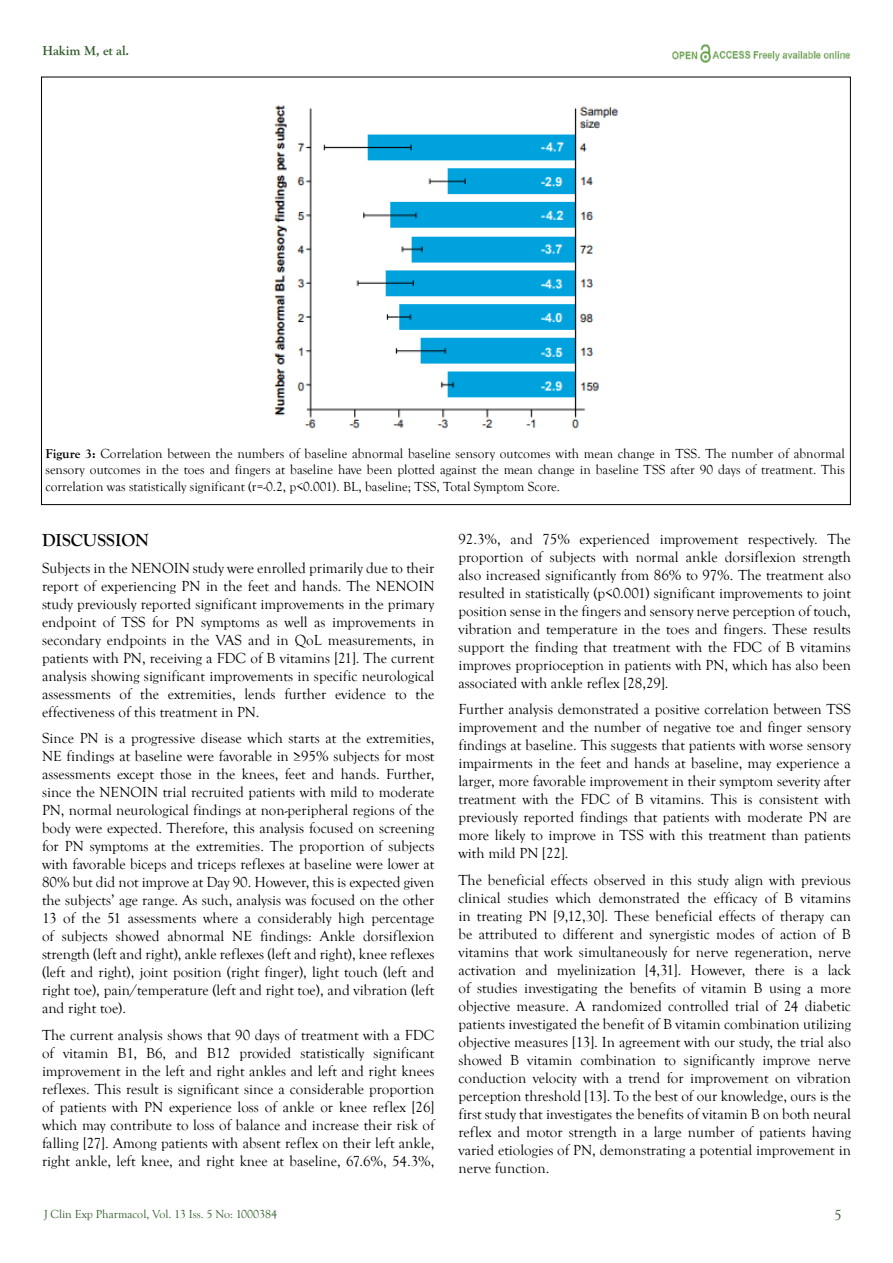
<style>
.page{position:relative;width:893px;height:1263px;background:#fff}
.page>*{position:absolute;margin:0;border:0;box-sizing:border-box;transform-origin:0 0}
.t1{font:700 18px "Goudy Old Style T";color:#000}
.Body_Text_First_Indent{font:15px/18px "Goudy Old Style T";color:#000;text-align:justify}
.t2{font:15px "Goudy Old Style T";color:#2f5b28}
.t3{font:13.5px/16.2px "Goudy Old Style T";color:#000;text-align:justify}
.t4{font:700 13.5px "Goudy Old Style T";color:#2f5b28}
.t5{font:12px "Goudy Old Style T";color:#2f5b28}
.s1{font-weight:700}
</style>
<div class="page">
<img style="left:672px;top:44px;width:178px;height:19px">
<img style="left:274px;top:105px;width:344px;height:324px">
<p class="t4" style="left:43px;top:43px;width:88px">Hakim M, et al.</p>
<p class="t3" style="left:45px;top:446px;width:801px"><span class="s1">Figure 3:</span> Correlation between the numbers of baseline abnormal baseline sensory outcomes with mean change in TSS. The number of abnormal sensory outcomes in the toes and fingers at baseline have been plotted against the mean change in baseline TSS after 90 days of treatment. This correlation was statistically significant (r=-0.2, p&lt;0.001). BL, baseline; TSS, Total Symptom Score.</p>
<p class="t1" style="left:42px;top:530px;width:108px">DISCUSSION</p>
<p class="Body_Text_First_Indent" style="left:42px;top:559px;width:394px">Subjects in the NENOIN study were enrolled primarily due to their report of experiencing PN in the feet and hands. The NENOIN study previously reported significant improvements in the primary endpoint of TSS for PN symptoms as well as improvements in secondary endpoints in the VAS and in QoL measurements, in patients with PN, receiving a FDC of B vitamins [21]. The current analysis showing significant improvements in specific neurological assessments of the extremities, lends further evidence to the effectiveness of this treatment in PN.</p>
<p class="Body_Text_First_Indent" style="left:42px;top:730px;width:394px">Since PN is a progressive disease which starts at the extremities, NE findings at baseline were favorable in ≥95% subjects for most assessments except those in the knees, feet and hands. Further, since the NENOIN trial recruited patients with mild to moderate PN, normal neurological findings at non-peripheral regions of the body were expected. Therefore, this analysis focused on screening for PN symptoms at the extremities. The proportion of subjects with favorable biceps and triceps reflexes at baseline were lower at 80% but did not improve at Day 90. However, this is expected given the subjects’ age range. As such, analysis was focused on the other 13 of the 51 assessments where a considerably high percentage of subjects showed abnormal NE findings: Ankle dorsiflexion strength (left and right), ankle reflexes (left and right), knee reflexes (left and right), joint position (right finger), light touch (left and right toe), pain/temperature (left and right toe), and vibration (left and right toe).</p>
<p class="Body_Text_First_Indent" style="left:42px;top:1026px;width:394px">The current analysis shows that 90 days of treatment with a FDC of vitamin B1, B6, and B12 provided statistically significant improvement in the left and right ankles and left and right knees reflexes. This result is significant since a considerable proportion of patients with PN experience loss of ankle or knee reflex [26] which may contribute to loss of balance and increase their risk of falling [27]. Among patients with absent reflex on their left ankle, right ankle, left knee, and right knee at baseline, 67.6%, 54.3%,</p>
<p class="t5" style="left:44px;top:1207px;width:235px">J Clin Exp Pharmacol, Vol. 13 Iss. 5 No: 1000384</p>
<p class="Body_Text_First_Indent" style="left:458px;top:530px;width:394px">92.3%, and 75% experienced improvement respectively. The proportion of subjects with normal ankle dorsiflexion strength also increased significantly from 86% to 97%. The treatment also resulted in statistically (p&lt;0.001) significant improvements to joint position sense in the fingers and sensory nerve perception of touch, vibration and temperature in the toes and fingers. These results support the finding that treatment with the FDC of B vitamins improves proprioception in patients with PN, which has also been associated with ankle reflex [28,29].</p>
<p class="Body_Text_First_Indent" style="left:458px;top:700px;width:394px">Further analysis demonstrated a positive correlation between TSS improvement and the number of negative toe and finger sensory findings at baseline. This suggests that patients with worse sensory impairments in the feet and hands at baseline, may experience a larger, more favorable improvement in their symptom severity after treatment with the FDC of B vitamins. This is consistent with previously reported findings that patients with moderate PN are more likely to improve in TSS with this treatment than patients with mild PN [22].</p>
<p class="Body_Text_First_Indent" style="left:458px;top:871px;width:394px">The beneficial effects observed in this study align with previous clinical studies which demonstrated the efficacy of B vitamins in treating PN [9,12,30]. These beneficial effects of therapy can be attributed to different and synergistic modes of action of B vitamins that work simultaneously for nerve regeneration, nerve activation and myelinization [4,31]. However, there is a lack of studies investigating the benefits of vitamin B using a more objective measure. A randomized controlled trial of 24 diabetic patients investigated the benefit of B vitamin combination utilizing objective measures [13]. In agreement with our study, the trial also showed B vitamin combination to significantly improve nerve conduction velocity with a trend for improvement on vibration perception threshold [13]. To the best of our knowledge, ours is the first study that investigates the benefits of vitamin B on both neural reflex and motor strength in a large number of patients having varied etiologies of PN, demonstrating a potential improvement in nerve function.</p>
<p class="t2" style="left:834px;top:1207px;width:9px">5</p>
</div>
